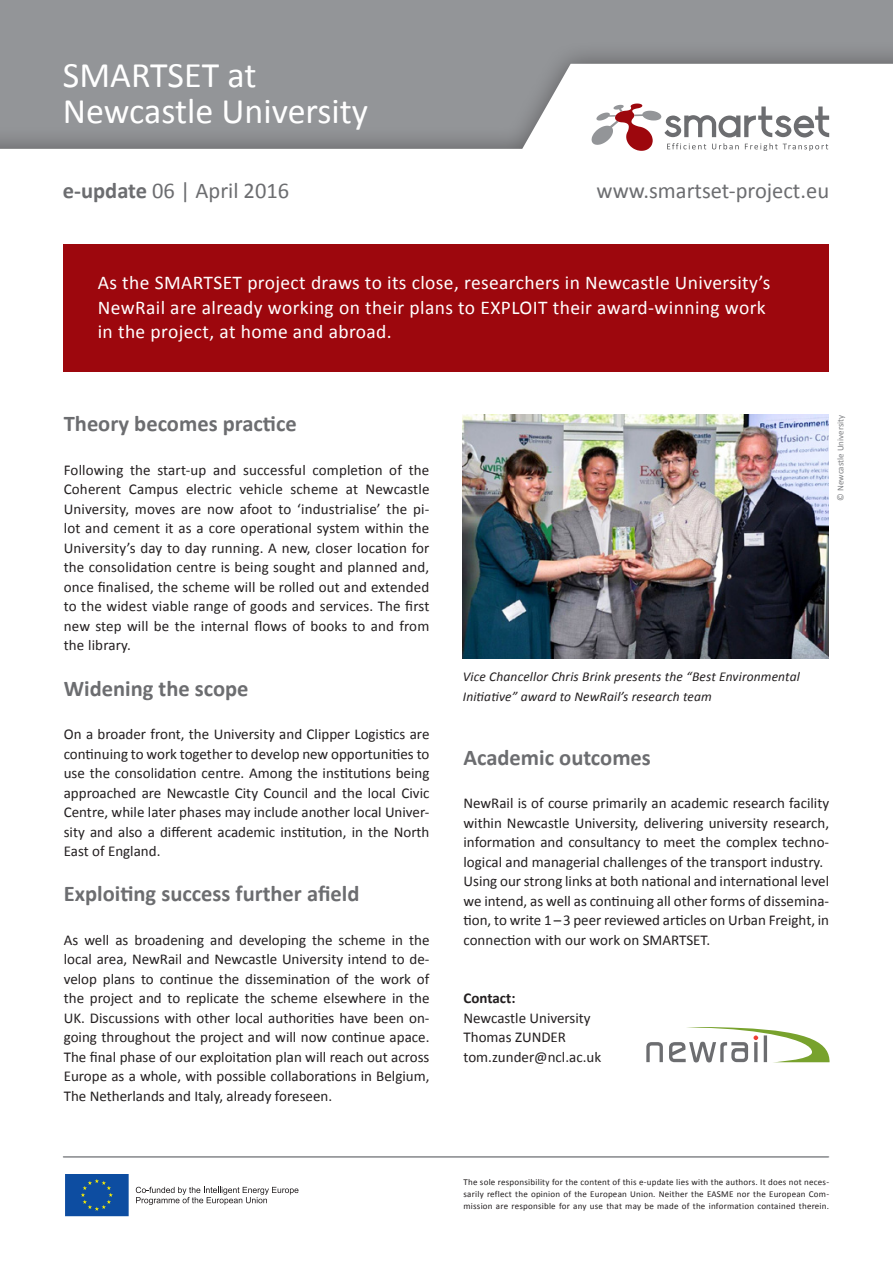
<style>
.page{position:relative;width:893px;height:1263px;background:#fff}
.page>*{position:absolute;margin:0;border:0;box-sizing:border-box;transform-origin:0 0}
.t1{font:36px/36px "Calibri";color:#fff}
.t2{font:700 22.5px "Calibri";color:#6c6d70}
.t3{font:22.5px "Calibri";color:#6c6d70}
.t4{font:19.5px/24.8px "Calibri";letter-spacing:.02em;color:#fff}
.t5{font:15px/19.5px "Calibri";color:#231f20;text-align:justify}
.t6{font:700 15px "Calibri";color:#231f20}
.t7{font:italic 13.5px/19.5px "Calibri";letter-spacing:.01em;color:#231f20}
.t8{font:9px/12px "Calibri";letter-spacing:.025em;color:#231f20;text-align:justify}
.t9{font:9px "Calibri";color:#808285}
.s1{font-weight:700}
</style>
<div class="page">
<svg style="left:65px;top:1174px;width:64px;height:43px;background:#18559f"></svg>
<svg style="left:136px;top:1187px;width:162px;height:18px"></svg>
<hr style="left:64px;top:1156px;width:765px;height:1px;background:#939598">
<div style="left:0;top:0;width:893px;height:151px;background:#939598"></div>
<div style="left:0;top:39px;width:893px;height:159px;background:#231f20;opacity:.5"></div>
<svg style="left:0;top:64px;width:893px;height:102px"></svg>
<svg style="left:591px;top:104px;width:238px;height:47px;background:#d8cecf"></svg>
<div style="left:0;top:166px;width:893px;height:44px;background:#fff"></div>
<hr style="left:63px;top:1156px;width:765px;height:1px;background:#939598">
<div style="left:64px;top:244px;width:765px;height:128px;background:#9d070d"></div>
<img style="left:463px;top:415px;width:365px;height:243px">
<svg style="left:646px;top:1027px;width:183px;height:35px"></svg>
<h1 class="t1" style="left:63px;top:55px;width:307px">SMARTSET at<br>Newcastle University</h1>
<h2 class="t3" style="left:63px;top:176px;width:228px"><span class="s1">e-update</span> 06 | April 2016</h2>
<h2 class="t3" style="left:596px;top:176px;width:234px">www.smartset-project.eu</h2>
<h3 class="t4" style="left:98px;top:269px;width:674px">As the SMARTSET project draws to its close, researchers in Newcastle University’s<br>NewRail are already working on their plans to EXPLOIT their award-winning work in the project, at home and abroad.</h3>
<h2 class="t2" style="left:64px;top:410px;width:234px">Theory becomes practice</h2>
<p class="t5" style="left:64px;top:459px;width:367px">Following the start-up and successful completion of the Coherent Campus electric vehicle scheme at Newcastle University, moves are now afoot to ‘industrialise’ the pi&shy;lot and cement it as a core operational system within the University’s day to day running. A new, closer location for the consolidation centre is being sought and planned and, once finalised, the scheme will be rolled out and extended to the widest viable range of goods and services. The first new step will be the internal flows of books to and from the library.</p>
<h2 class="t2" style="left:64px;top:675px;width:186px">Widening the scope</h2>
<p class="t5" style="left:64px;top:724px;width:367px">On a broader front, the University and Clipper Logistics are continuing to work together to develop new opportunities to use the consolidation centre. Among the institutions being approached are Newcastle City Council and the local Civic Centre, while later phases may include another local Univer&shy;sity and also a different academic institution, in the North East of England.</p>
<h2 class="t2" style="left:64px;top:880px;width:297px">Exploiting success further afield</h2>
<p class="t5" style="left:64px;top:929px;width:367px">As well as broadening and developing the scheme in the local area, NewRail and Newcastle University intend to de&shy;velop plans to continue the dissemination of the work of the project and to replicate the scheme elsewhere in the UK. Discussions with other local authorities have been on&shy;going throughout the project and will now continue apace.<br>The final phase of our exploitation plan will reach out across Europe as a whole, with possible collaborations in Belgium, The Netherlands and Italy, already foreseen.</p>
<p class="t9" style="left:835px;top:500px;width:87px;rotate:-90deg">© Newcastle University</p>
<p class="t7" style="left:463px;top:666px;width:339px">Vice Chancellor Chris Brink presents the “Best Environmental<br>Initiative” award to NewRail’s research team</p>
<h2 class="t2" style="left:463px;top:744px;width:189px">Academic outcomes</h2>
<p class="t5" style="left:463px;top:793px;width:367px;text-align:left">NewRail is of course primarily an academic research facility within Newcastle University, delivering university research, information and consultancy to meet the complex techno&shy;logical and managerial challenges of the transport industry.<br>Using our strong links at both national and international level we intend, as well as continuing all other forms of dissemina&shy;tion, to write 1–3 peer reviewed articles on Urban Freight, in connection with our work on SMARTSET.</p>
<p class="t6" style="left:463px;top:989px;width:53px">Contact:</p>
<p class="t5" style="left:463px;top:1007px;width:139px;text-align:left">Newcastle University<br>Thomas ZUNDER tom.zunder@ncl.ac.uk</p>
<p class="t8" style="left:463px;top:1176px;width:367px">The sole responsibility for the content of this e-update lies with the authors. It does not neces&shy;sarily reflect the opinion of the European Union. Neither the EASME nor the European Com&shy;mission are responsible for any use that may be made of the information contained therein.</p>
</div>
